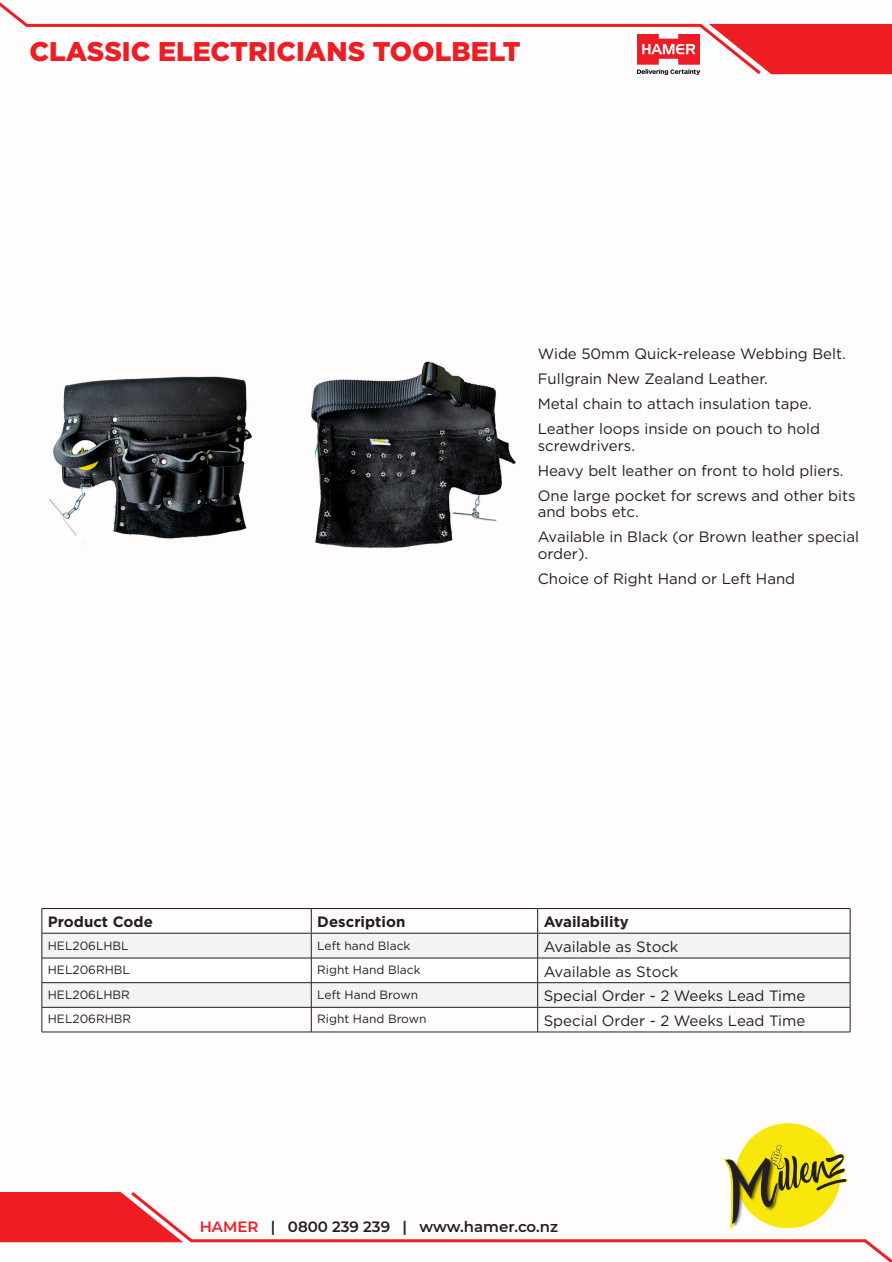
<style>
.page{position:relative;width:892px;height:1262px;background:#fff}
.page>*{position:absolute;margin:0;border:0;box-sizing:border-box;transform-origin:0 0}
.t1{font:900 27px "Gotham HTF";color:#ee1d23}
.Paragraph_Style_1{font:15px/16.5px "Gotham HTF";color:#231f20}
.Paragraph_Style_1-2{font:700 15px "Gotham HTF";color:#231f20}
.t2{font:600 15px "Montserrat";color:#231f20}
.Paragraph_Style_2{font:12px "Gotham HTF";color:#231f20}
.s1{color:#ee1d23}
</style>
<div class="page">
<hr style="left:191px;top:1238px;width:674px;height:3px;background:#ee1d23">
<svg style="left:0;top:1192px;width:196px;height:51px"></svg>
<hr style="left:26px;top:24px;width:674px;height:3px;background:#ee1d23">
<svg style="left:695px;top:23px;width:196px;height:52px"></svg>
<img style="left:637px;top:34px;width:62px;height:40px">
<div style="left:735px;top:1122px;width:105px;height:105px;background:#f8e70a;border-radius:50%"></div>
<svg style="left:723px;top:1144px;width:124px;height:84px"></svg>
<img style="left:49px;top:376px;width:203px;height:163px">
<img style="left:311px;top:361px;width:205px;height:187px">
<svg style="left:42px;top:908px;width:808px;height:123px"></svg>
<hr style="left:42px;top:1031px;width:269px;height:1px;background:#231f20">
<hr style="left:311px;top:1031px;width:226px;height:1px;background:#231f20">
<hr style="left:537px;top:1031px;width:313px;height:1px;background:#231f20">
<hr style="left:42px;top:932px;width:269px;height:1px;background:#231f20">
<hr style="left:311px;top:932px;width:226px;height:1px;background:#231f20">
<hr style="left:537px;top:932px;width:312px;height:1px;background:#231f20">
<svg style="left:0;top:2px;width:31px;height:25px"></svg>
<svg style="left:860px;top:1238px;width:32px;height:24px"></svg>
<p class="t1" style="left:29px;top:36px;width:492px">CLASSIC ELECTRICIANS TOOLBELT</p>
<p class="Paragraph_Style_1" style="left:537px;top:345px;width:309px">Wide 50mm Quick-release Webbing Belt.</p>
<p class="Paragraph_Style_1" style="left:537px;top:370px;width:231px">Fullgrain New Zealand Leather.</p>
<p class="Paragraph_Style_1" style="left:537px;top:395px;width:276px">Metal chain to attach insulation tape.</p>
<p class="Paragraph_Style_1" style="left:537px;top:420px;width:284px">Leather loops inside on pouch to hold screwdrivers.</p>
<p class="Paragraph_Style_1" style="left:537px;top:462px;width:307px">Heavy belt leather on front to hold pliers.</p>
<p class="Paragraph_Style_1" style="left:537px;top:487px;width:319px">One large pocket for screws and other bits and bobs etc.</p>
<p class="Paragraph_Style_1" style="left:537px;top:528px;width:323px">Available in Black (or Brown leather special order).</p>
<p class="Paragraph_Style_1" style="left:537px;top:570px;width:259px">Choice of Right Hand or Left Hand</p>
<p class="Paragraph_Style_1-2" style="left:48px;top:913px;width:106px">Product Code</p>
<p class="Paragraph_Style_1-2" style="left:317px;top:913px;width:90px">Description</p>
<p class="Paragraph_Style_1-2" style="left:543px;top:913px;width:87px">Availability</p>
<p class="Paragraph_Style_2" style="left:48px;top:938px;width:82px">HEL206LHBL</p>
<p class="Paragraph_Style_2" style="left:317px;top:938px;width:95px">Left hand Black</p>
<p class="Paragraph_Style_1" style="left:543px;top:938px;width:136px">Available as Stock</p>
<p class="Paragraph_Style_2" style="left:48px;top:963px;width:84px">HEL206RHBL</p>
<p class="Paragraph_Style_2" style="left:317px;top:963px;width:105px">Right Hand Black</p>
<p class="Paragraph_Style_1" style="left:543px;top:962px;width:136px">Available as Stock</p>
<p class="Paragraph_Style_2" style="left:48px;top:987px;width:84px">HEL206LHBR</p>
<p class="Paragraph_Style_2" style="left:317px;top:987px;width:102px">Left Hand Brown</p>
<p class="Paragraph_Style_1" style="left:543px;top:987px;width:263px">Special Order - 2 Weeks Lead Time</p>
<p class="Paragraph_Style_2" style="left:48px;top:1012px;width:85px">HEL206RHBR</p>
<p class="Paragraph_Style_2" style="left:317px;top:1012px;width:111px">Right Hand Brown</p>
<p class="Paragraph_Style_1" style="left:543px;top:1011px;width:263px">Special Order - 2 Weeks Lead Time</p>
<p class="t2" style="left:200px;top:1215px;width:360px"><span class="s1">HAMER</span> | 0800 239 239 | www.hamer.co.nz</p>
</div>
